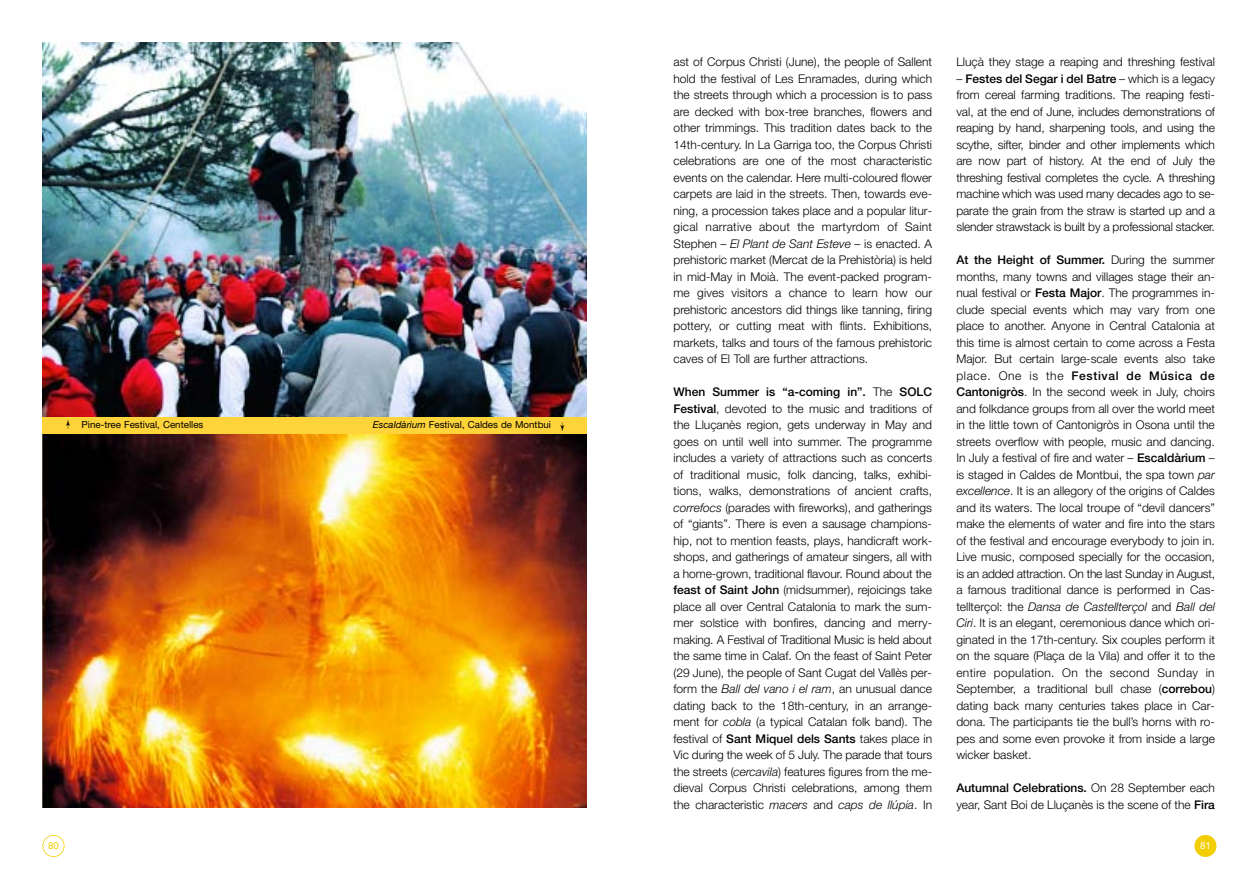
<style>
.page{position:relative;width:1259px;height:893px;background:#fff}
.page>*{position:absolute;margin:0;border:0;box-sizing:border-box;transform-origin:0 0}
.t1{font:300 12px/16.5px "Helvetica Neue";color:#000;text-align:justify}
.t2{font:9.75px "Helvetica Neue";color:#000}
.t3{font:9.75px "Helvetica Neue";color:#f2ce02}
.t4{font:9.75px "Helvetica Neue";color:#fff}
.s1{font-style:italic}
.s2{font-weight:500}
</style>
<div class="page">
<div style="left:1194px;top:835px;width:22px;height:22px;background:#f2ce02;border-radius:50%"></div>
<div style="left:43px;top:835px;width:21px;height:22px;border:2px solid #f2ce02;border-radius:50%"></div>
<img style="left:43px;top:43px;width:544px;height:374px">
<img style="left:43px;top:434px;width:544px;height:374px">
<div style="left:43px;top:417px;width:544px;height:17px;background:#ffd43b"></div>
<p class="t2" style="left:82px;top:421px;width:123px">Pine-tree Festival, Centelles</p>
<p class="t2" style="left:373px;top:421px;width:180px"><span class="s1">Escaldàrium</span> Festival, Caldes de Montbui</p>
<p class="t1" style="left:673px;top:53px;width:260px">ast of Corpus Christi (June), the people of Sallent hold the festival of Les Enramades, during which the streets through which a procession is to pass are decked with box-tree branches, flowers and other trimmings. This tradition dates back to the 14th-century. In La Garriga too, the Corpus Christi celebrations are one of the most characteristic events on the calendar. Here multi-coloured flower carpets are laid in the streets. Then, towards eve&shy;ning, a procession takes place and a popular litur&shy;gical narrative about the martyrdom of Saint Stephen – <span class="s1">El Plant de Sant Esteve</span> – is enacted. A prehistoric market (Mercat de la Prehistòria) is held in mid-May in Moià. The event-packed program&shy;me gives visitors a chance to learn how our prehistoric ancestors did things like tanning, firing pottery, or cutting meat with flints. Exhibitions, markets, talks and tours of the famous prehistoric caves of El Toll are further attractions.</p>
<p class="t1" style="left:673px;top:383px;width:260px"><span class="s2">When Summer is “a-coming in”.</span> The <span class="s2">SOLC Festival</span>, devoted to the music and traditions of the Lluçanès region, gets underway in May and goes on until well into summer. The programme includes a variety of attractions such as concerts of traditional music, folk dancing, talks, exhibi&shy;tions, walks, demonstrations of ancient crafts, <span class="s1">correfocs</span> (parades with fireworks), and gatherings of “giants”. There is even a sausage champions&shy;hip, not to mention feasts, plays, handicraft work&shy;shops, and gatherings of amateur singers, all with a home-grown, traditional flavour. Round about the <span class="s2">feast of Saint John</span> (midsummer), rejoicings take place all over Central Catalonia to mark the sum&shy;mer solstice with bonfires, dancing and merry&shy;making. A Festival of Traditional Music is held about the same time in Calaf. On the feast of Saint Peter (29 June), the people of Sant Cugat del Vallès per&shy;form the <span class="s1">Ball del vano i el ram</span>, an unusual dance dating back to the 18th-century, in an arrange&shy;ment for <span class="s1">cobla</span> (a typical Catalan folk band). The festival of <span class="s2">Sant Miquel dels Sants</span> takes place in Vic during the week of 5 July. The parade that tours the streets (<span class="s1">cercavila</span>) features figures from the me&shy;dieval Corpus Christi celebrations, among them the characteristic <span class="s1">macers</span> and <span class="s1">caps de llúpia</span>. In</p>
<p class="t1" style="left:956px;top:53px;width:260px">Lluçà they stage a reaping and threshing festival</p>
<p class="t1" style="left:956px;top:70px;width:260px">– <span class="s2">Festes del Segar i del Batre</span> – which is a legacy from cereal farming traditions. The reaping festi&shy;val, at the end of June, includes demonstrations of reaping by hand, sharpening tools, and using the scythe, sifter, binder and other implements which are now part of history. At the end of July the threshing festival completes the cycle. A threshing machine which was used many decades ago to se&shy;parate the grain from the straw is started up and a slender strawstack is built by a professional stacker.</p>
<p class="t1" style="left:956px;top:251px;width:260px"><span class="s2">At the Height of Summer.</span> During the summer months, many towns and villages stage their an&shy;nual festival or <span class="s2">Festa Major</span>. The programmes in&shy;clude special events which may vary from one place to another. Anyone in Central Catalonia at this time is almost certain to come across a Festa Major. But certain large-scale events also take place. One is the <span class="s2">Festival de Música de Cantonigròs</span>. In the second week in July, choirs and folkdance groups from all over the world meet in the little town of Cantonigròs in Osona until the streets overflow with people, music and dancing.<br>In July a festival of fire and water – <span class="s2">Escaldàrium</span> – is staged in Caldes de Montbui, the spa town <span class="s1">par excellence</span>. It is an allegory of the origins of Caldes and its waters. The local troupe of “devil dancers” make the elements of water and fire into the stars of the festival and encourage everybody to join in.<br>Live music, composed specially for the occasion, is an added attraction. On the last Sunday in August, a famous traditional dance is performed in Cas&shy;tellterçol: the <span class="s1">Dansa de Castellterçol</span> and <span class="s1">Ball del Ciri</span>. It is an elegant, ceremonious dance which ori&shy;ginated in the 17th-century. Six couples perform it on the square (Plaça de la Vila) and offer it to the entire population. On the second Sunday in September, a traditional bull chase (<span class="s2">correbou</span>) dating back many centuries takes place in Car&shy;dona. The participants tie the bull’s horns with ro&shy;pes and some even provoke it from inside a large wicker basket.</p>
<p class="t1" style="left:956px;top:779px;width:260px"><span class="s2">Autumnal Celebrations.</span> On 28 September each year, Sant Boi de Lluçanès is the scene of the <span class="s2">Fira</span></p>
<p class="t3" style="left:48px;top:842px;width:12px">80</p>
<p class="t4" style="left:1200px;top:842px;width:12px">81</p>
</div>
